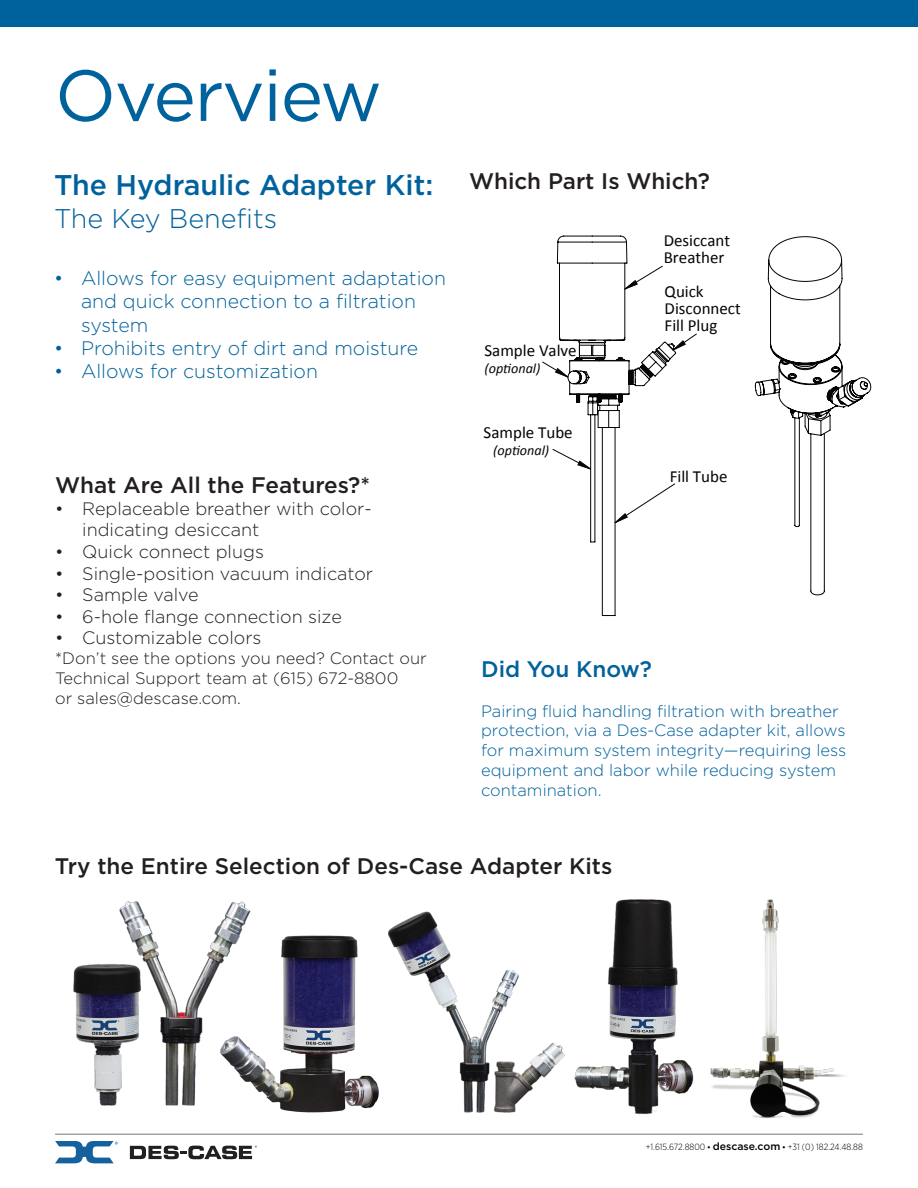
<style>
.page{position:relative;width:918px;height:1188px;background:#fff}
.page>*{position:absolute;margin:0;border:0;box-sizing:border-box;transform-origin:0 0}
.t1{font:72px "Gotham";letter-spacing:-.02em;color:#00629c}
.t2{font:500 28.5px "Gotham";color:#00629c}
.t3{font:300 27px "Gotham";color:#00629c}
.t4{font:500 22.5px "Gotham";color:#231f20}
.t5{font:500 22.5px "Gotham";color:#00619c}
.t6{font:300 19.5px/23.4px "Gotham";color:#00629c}
.t7{font:300 18px/21.6px "Gotham";color:#231f20}
.t8{font:16.95px/17px "Calibri";color:#050504}
.t9{font:300 16.5px/19.8px "Gotham";color:#00619c}
.t10{font:300 16.5px/19.8px "Gotham";color:#231f20}
.t11{font:italic 14.1px "Calibri";color:#050504}
.t12{font:300 9px "Gotham Narrow";color:#000}
.s1{font-family:"Myriad Pro";font-weight:400;font-size:10.5px}
.s2{font-family:"Gotham";font-weight:500;font-size:10.5px}
</style>
<div class="page">
<hr style="left:55px;top:1134px;width:808px;height:1px;background:#76787b">
<svg style="left:130px;top:1146px;width:127px;height:13px"></svg>
<svg style="left:55px;top:1141px;width:63px;height:22px"></svg>
<svg style="left:556px;top:235px;width:121px;height:381px"></svg>
<svg style="left:754px;top:236px;width:118px;height:360px"></svg>
<div style="left:0;top:0;width:918px;height:27px;background:#00629c"></div>
<img style="left:73px;top:901px;width:178px;height:205px">
<img style="left:598px;top:899px;width:86px;height:216px">
<img style="left:215px;top:931px;width:164px;height:182px">
<img style="left:388px;top:911px;width:210px;height:202px">
<img style="left:684px;top:899px;width:161px;height:220px">
<p class="t1" style="left:55px;top:49px;width:329px">Overview</p>
<p class="t2" style="left:54px;top:167px;width:381px">The Hydraulic Adapter Kit:</p>
<p class="t3" style="left:54px;top:202px;width:225px">The Key Benefits</p>
<p class="t6" style="left:81px;top:266px;width:367px;text-indent:-27px">• Allows for easy equipment adaptation and quick connection to a filtration system</p>
<p class="t6" style="left:54px;top:336px;width:366px">• Prohibits entry of dirt and moisture</p>
<p class="t6" style="left:54px;top:359px;width:266px">• Allows for customization</p>
<p class="t4" style="left:55px;top:471px;width:316px">What Are All the Features?*</p>
<p class="t7" style="left:82px;top:497px;width:291px;text-indent:-27px">• Replaceable breather with color&shy;indicating desiccant</p>
<p class="t7" style="left:55px;top:540px;width:210px">• Quick connect plugs</p>
<p class="t7" style="left:55px;top:562px;width:319px">• Single-position vacuum indicator</p>
<p class="t7" style="left:55px;top:584px;width:145px">• Sample valve</p>
<p class="t7" style="left:55px;top:605px;width:288px">• 6-hole flange connection size</p>
<p class="t7" style="left:55px;top:627px;width:208px">• Customizable colors</p>
<p class="t10" style="left:55px;top:648px;width:373px">*Don’t see the options you need? Contact our<br>Technical Support team at (615) 672-8800<br>or sales@descase.com.</p>
<p class="t4" style="left:469px;top:167px;width:242px">Which Part Is Which?</p>
<p class="t8" style="left:664px;top:232px;width:68px">Desiccant<br>Breather</p>
<p class="t8" style="left:484px;top:342px;width:94px">Sample Valve</p>
<p class="t11" style="left:484px;top:359px;width:57px">(optional)</p>
<p class="t8" style="left:484px;top:423px;width:91px">Sample Tube</p>
<p class="t11" style="left:493px;top:440px;width:57px">(optional)</p>
<p class="t8" style="left:665px;top:283px;width:78px">Quick<br>Disconnect<br>Fill Plug</p>
<p class="t8" style="left:670px;top:468px;width:59px">Fill Tube</p>
<p class="t5" style="left:481px;top:654px;width:172px">Did You Know?</p>
<p class="t9" style="left:481px;top:700px;width:367px">Pairing fluid handling filtration with breather protection, via a Des-Case adapter kit, allows for maximum system integrity—requiring less equipment and labor while reducing system contamination.</p>
<p class="t4" style="left:55px;top:851px;width:559px">Try the Entire Selection of Des-Case Adapter Kits</p>
<p class="t12" style="left:646px;top:1141px;width:219px">+1.615.672.8800 <span class="s1">•</span> <span class="s2">descase.com</span> <span class="s1">•</span> +31 (0) 182.24.48.88</p>
</div>
